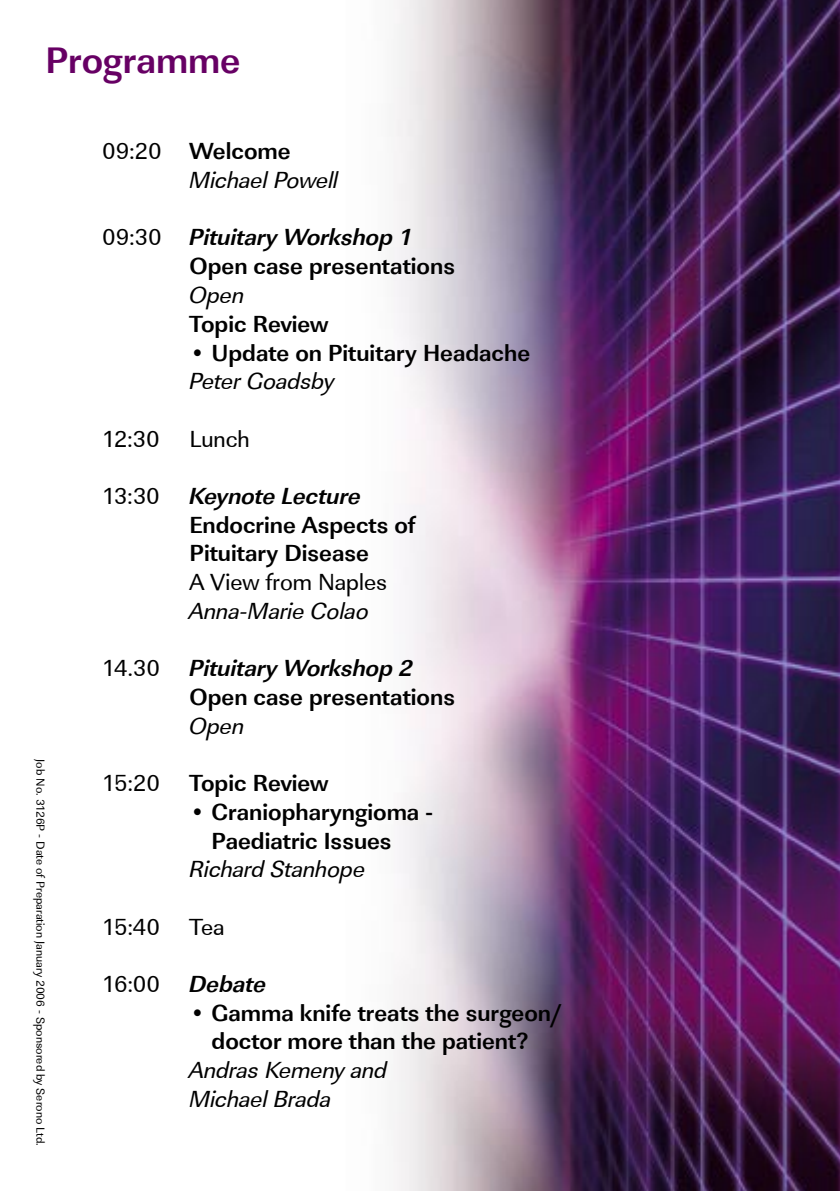
<style>
.page{position:relative;width:840px;height:1191px;background:#fff}
.page>*{position:absolute;margin:0;border:0;box-sizing:border-box;transform-origin:0 0}
.Sub_Heads{font:700 38px "URW Linear T";color:#670064}
.t1{font:700 24px/28.8px "URW Linear T";color:#000}
.t2{font:24px/28.8px "URW Linear T Regu Obli";color:#000}
.t3{font:24px "URW Linear T";color:#000}
.t4{font:24px "URW Linear T Bold Obli";color:#000}
.Text{font:12px "URW Linear T";color:#000}
.s1{font-family:"URW Linear T"}
.s2{font-family:"URW Linear T";font-weight:700}
.s3{font-weight:400}
.s4{font-family:"URW Linear T Bold Obli";font-weight:400}
.s5{font-family:"URW Linear T Regu Obli";font-weight:400}
</style>
<div class="page">
<img style="left:393px;top:0;width:446px;height:1191px">
<p class="Sub_Heads" style="left:45px;top:38px;width:197px">Programme</p>
<p class="Text" style="left:48px;top:759px;width:388px;rotate:90deg">Job No. 3126P - Date of Preparation January 2006 - Sponsored by Serono Ltd.</p>
<p class="t2" style="left:189px;top:137px;width:150px;text-indent:-87px"><span class="s1">09:20</span> <span class="s2">Welcome<br></span>Michael Powell</p>
<p class="t1" style="left:189px;top:223px;width:267px;text-indent:-87px"><span class="s3">09:30</span> <span class="s4">Pituitary Workshop 1<br></span>Open case presentations<br><span class="s5">Open<br></span>Topic Review</p>
<p class="t1" style="left:189px;top:338px;width:342px">• Update on Pituitary Headache<br><span class="s5">Peter Goadsby</span></p>
<p class="t3" style="left:102px;top:424px;width:149px">12:30 Lunch</p>
<p class="t1" style="left:189px;top:481px;width:227px;text-indent:-87px"><span class="s3">13:30</span> <span class="s4">Keynote Lecture<br></span>Endocrine Aspects of<br>Pituitary Disease<br><span class="s3">A View from Naples</span></p>
<p class="t2" style="left:189px;top:597px;width:181px">Anna-Marie Colao</p>
<p class="t1" style="left:189px;top:654px;width:267px;text-indent:-87px"><span class="s3">14.30</span> <span class="s4">Pituitary Workshop 2<br></span>Open case presentations<br><span class="s5">Open</span></p>
<p class="t1" style="left:102px;top:768px;width:228px"><span class="s3">15:20</span> Topic Review</p>
<p class="t1" style="left:211px;top:797px;width:223px;text-indent:-22px">• Craniopharyngioma -<br>Paediatric Issues</p>
<p class="t2" style="left:189px;top:855px;width:177px">Richard Stanhope</p>
<p class="t3" style="left:102px;top:912px;width:124px">15:40 Tea</p>
<p class="t4" style="left:102px;top:969px;width:166px"><span class="s1">16:00</span> Debate</p>
<p class="t1" style="left:189px;top:998px;width:373px;text-align:center">• Gamma knife treats the surgeon/ doctor more than the patient?</p>
<p class="t2" style="left:189px;top:1056px;width:199px">Andras Kemeny and<br>Michael Brada</p>
</div>
